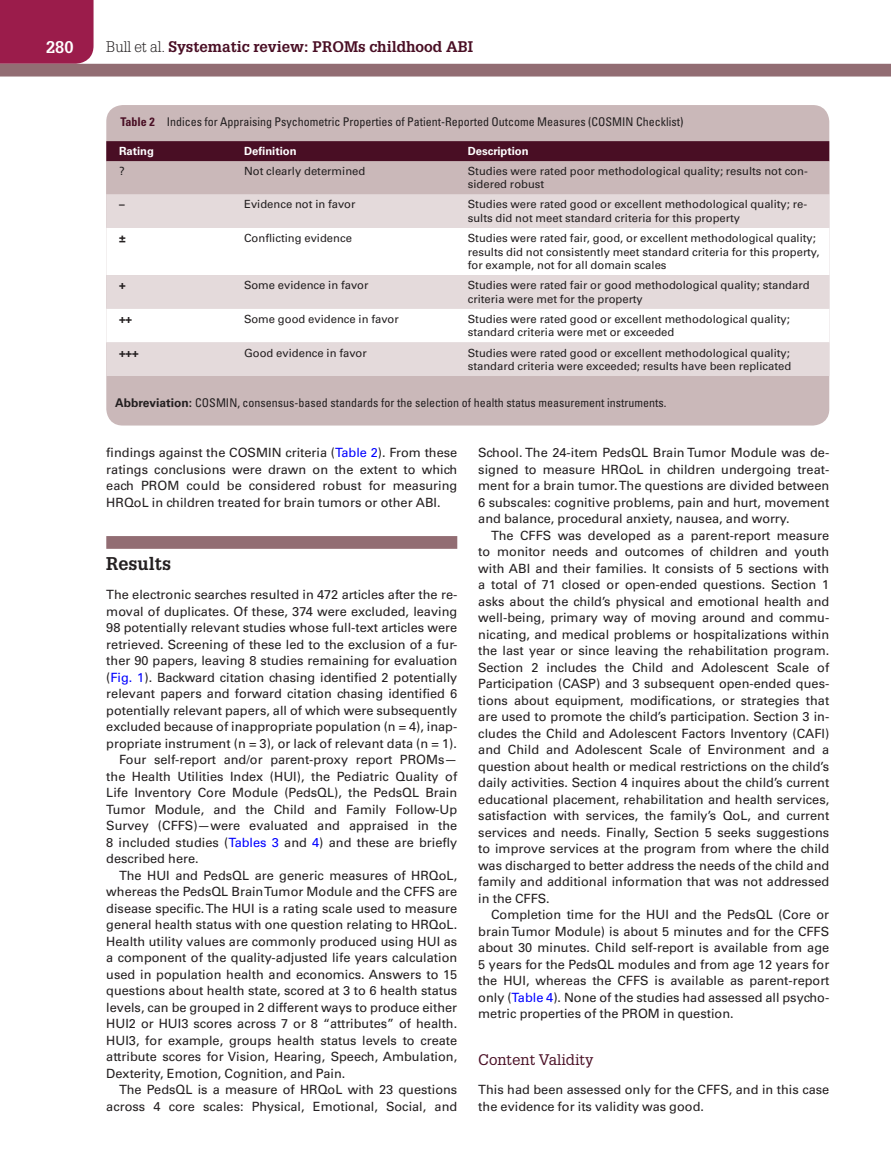
<style>
.page{position:relative;width:891px;height:1175px;background:#fff}
.page>*{position:absolute;margin:0;border:0;box-sizing:border-box;transform-origin:0 0}
.t1{font:700 18px "Glypha LT Std";color:#231f20}
.t2{font:700 16.5px "Glypha LT Std";color:#fff}
.t3{font:700 15px "Glypha LT Std";color:#490e24}
.t4{font:15px "Glypha LT Std";color:#490e24}
.t5{font:12.75px/16.5px "Univers LT Std";color:#231f20;text-align:justify}
.t6{font:condensed 12px "Univers LT Std";color:#231f20}
.t7{font:11.25px/13.5px "Univers LT Std";color:#231f20}
.t8{font:700 11.25px "Univers LT Std";color:#fff}
.t9{font:700 11.25px "Univers LT Std";color:#231f20}
.s1{font-weight:300;color:#231f20}
.s2{font-weight:700;color:#490e24}
.s3{font-weight:700;font-stretch:normal}
.s4{color:#00f}
</style>
<div class="page">
<div style="left:0;top:0;width:94px;height:64px;background:#9b1c4b"></div>
<div style="left:0;top:64px;width:891px;height:12px;background:#926d73"></div>
<div style="left:106px;top:536px;width:351px;height:13px;background:#926d73"></div>
<div style="left:106px;top:105px;width:723px;height:320px;background:#cab8b9;border-radius:16px"></div>
<svg style="left:106px;top:141px;width:723px;height:21px;background:#4f162b"></svg>
<div style="left:106px;top:194px;width:723px;height:182px;background:#e4dadb"></div>
<svg style="left:106px;top:228px;width:723px;height:114px;background:#f6f3f4"></svg>
<p class="t2" style="left:46px;top:37px;width:29px">280</p>
<p class="t3" style="left:106px;top:37px;width:368px"><span class="s1">Bull et al.</span> Systematic review: PROMs childhood ABI</p>
<p class="t6" style="left:121px;top:114px;width:564px"><span class="s2">Table 2</span> Indices for Appraising Psychometric Properties of Patient-Reported Outcome Measures (COSMIN Checklist)</p>
<p class="t8" style="left:119px;top:145px;width:37px">Rating</p>
<p class="t8" style="left:244px;top:145px;width:54px">Definition</p>
<p class="t8" style="left:468px;top:145px;width:62px">Description</p>
<p class="t7" style="left:119px;top:164px;width:7px">?</p>
<p class="t7" style="left:244px;top:164px;width:123px">Not clearly determined</p>
<p class="t7" style="left:468px;top:164px;width:342px">Studies were rated poor methodological quality; results not con&shy;sidered robust</p>
<p class="t9" style="left:119px;top:198px;width:7px">–</p>
<p class="t7" style="left:244px;top:198px;width:113px">Evidence not in favor</p>
<p class="t7" style="left:468px;top:198px;width:341px">Studies were rated good or excellent methodological quality; re&shy;sults did not meet standard criteria for this property</p>
<p class="t9" style="left:119px;top:231px;width:8px">±</p>
<p class="t7" style="left:244px;top:231px;width:109px">Conflicting evidence</p>
<p class="t7" style="left:468px;top:231px;width:353px">Studies were rated fair, good, or excellent methodological quality; results did not consistently meet standard criteria for this property, for example, not for all domain scales</p>
<p class="t9" style="left:119px;top:279px;width:8px">+</p>
<p class="t7" style="left:244px;top:278px;width:126px">Some evidence in favor</p>
<p class="t7" style="left:468px;top:278px;width:343px">Studies were rated fair or good methodological quality; standard criteria were met for the property</p>
<p class="t9" style="left:119px;top:312px;width:15px">++</p>
<p class="t7" style="left:244px;top:312px;width:156px">Some good evidence in favor</p>
<p class="t7" style="left:468px;top:312px;width:324px">Studies were rated good or excellent methodological quality; standard criteria were met or exceeded</p>
<p class="t9" style="left:119px;top:346px;width:21px">+++</p>
<p class="t7" style="left:244px;top:346px;width:124px">Good evidence in favor</p>
<p class="t7" style="left:468px;top:346px;width:325px">Studies were rated good or excellent methodological quality; standard criteria were exceeded; results have been replicated</p>
<p class="t6" style="left:115px;top:395px;width:553px"><span class="s3">Abbreviation:</span> COSMIN, consensus-based standards for the selection of health status measurement instruments.</p>
<p class="t5" style="left:106px;top:444px;width:353px">findings against the COSMIN criteria (<span class="s4">Table 2</span>). From these ratings conclusions were drawn on the extent to which each PROM could be considered robust for measuring HRQoL in children treated for brain tumors or other ABI.</p>
<h1 class="t1" style="left:106px;top:552px;width:66px">Results</h1>
<p class="t5" style="left:106px;top:586px;width:353px">The electronic searches resulted in 472 articles after the re-</p>
<p class="t5" style="left:106px;top:603px;width:352px">moval of duplicates. Of these, 374 were excluded, leaving</p>
<p class="t5" style="left:106px;top:619px;width:352px">98 potentially relevant studies whose full-text articles were</p>
<p class="t5" style="left:106px;top:636px;width:352px">retrieved. Screening of these led to the exclusion of a fur-</p>
<p class="t5" style="left:106px;top:652px;width:353px">ther 90 papers, leaving 8 studies remaining for evaluation</p>
<p class="t5" style="left:106px;top:669px;width:353px">(<span class="s4">Fig. 1</span>). Backward citation chasing identified 2 potentially</p>
<p class="t5" style="left:106px;top:685px;width:353px">relevant papers and forward citation chasing identified 6</p>
<p class="t5" style="left:106px;top:702px;width:353px">potentially relevant papers, all of which were subsequently</p>
<p class="t5" style="left:106px;top:718px;width:353px">excluded because of inappropriate population (n = 4), inap-</p>
<p class="t5" style="left:106px;top:735px;width:352px">propriate instrument (n = 3), or lack of relevant data (n = 1).</p>
<p class="t5" style="left:119px;top:751px;width:340px">Four self-report and/or parent-proxy report PROMs—</p>
<p class="t5" style="left:106px;top:768px;width:353px">the Health Utilities Index (HUI), the Pediatric Quality of</p>
<p class="t5" style="left:106px;top:784px;width:352px">Life Inventory Core Module (PedsQL), the PedsQL Brain</p>
<p class="t5" style="left:106px;top:801px;width:352px">Tumor Module, and the Child and Family Follow-Up</p>
<p class="t5" style="left:106px;top:817px;width:353px">Survey (CFFS)—were evaluated and appraised in the</p>
<p class="t5" style="left:106px;top:834px;width:353px">8 included studies (<span class="s4">Tables 3</span> and <span class="s4">4</span>) and these are briefly</p>
<p class="t5" style="left:106px;top:850px;width:94px">described here.</p>
<p class="t5" style="left:119px;top:867px;width:340px">The HUI and PedsQL are generic measures of HRQoL,</p>
<p class="t5" style="left:106px;top:883px;width:353px">whereas the PedsQL Brain Tumor Module and the CFFS are</p>
<p class="t5" style="left:106px;top:900px;width:353px">disease specific. The HUI is a rating scale used to measure</p>
<p class="t5" style="left:106px;top:916px;width:352px">general health status with one question relating to HRQoL.</p>
<p class="t5" style="left:106px;top:933px;width:352px">Health utility values are commonly produced using HUI as</p>
<p class="t5" style="left:106px;top:949px;width:353px">a component of the quality-adjusted life years calculation</p>
<p class="t5" style="left:106px;top:966px;width:352px">used in population health and economics. Answers to 15</p>
<p class="t5" style="left:106px;top:982px;width:353px">questions about health state, scored at 3 to 6 health status</p>
<p class="t5" style="left:106px;top:999px;width:352px">levels, can be grouped in 2 different ways to produce either</p>
<p class="t5" style="left:106px;top:1015px;width:352px">HUI2 or HUI3 scores across 7 or 8 “attributes” of health.</p>
<p class="t5" style="left:106px;top:1032px;width:353px">HUI3, for example, groups health status levels to create</p>
<p class="t5" style="left:106px;top:1048px;width:353px">attribute scores for Vision, Hearing, Speech, Ambulation,</p>
<p class="t5" style="left:106px;top:1065px;width:241px">Dexterity, Emotion, Cognition, and Pain.</p>
<p class="t5" style="left:119px;top:1081px;width:340px">The PedsQL is a measure of HRQoL with 23 questions</p>
<p class="t5" style="left:106px;top:1098px;width:352px">across 4 core scales: Physical, Emotional, Social, and</p>
<p class="t5" style="left:478px;top:444px;width:353px">School. The 24-item PedsQL Brain Tumor Module was de&shy;signed to measure HRQoL in children undergoing treat&shy;ment for a brain tumor. The questions are divided between 6 subscales: cognitive problems, pain and hurt, movement and balance, procedural anxiety, nausea, and worry.</p>
<p class="t5" style="left:478px;top:527px;width:353px;text-indent:13px">The CFFS was developed as a parent-report measure to monitor needs and outcomes of children and youth with ABI and their families. It consists of 5 sections with a total of 71 closed or open-ended questions. Section 1 asks about the child’s physical and emotional health and well-being, primary way of moving around and commu&shy;nicating, and medical problems or hospitalizations within the last year or since leaving the rehabilitation program.<br>Section 2 includes the Child and Adolescent Scale of Participation (CASP) and 3 subsequent open-ended ques&shy;tions about equipment, modifications, or strategies that are used to promote the child’s participation. Section 3 in&shy;cludes the Child and Adolescent Factors Inventory (CAFI) and Child and Adolescent Scale of Environment and a question about health or medical restrictions on the child’s daily activities. Section 4 inquires about the child’s current educational placement, rehabilitation and health services, satisfaction with services, the family’s QoL, and current services and needs. Finally, Section 5 seeks suggestions to improve services at the program from where the child was discharged to better address the needs of the child and family and additional information that was not addressed in the CFFS.</p>
<p class="t5" style="left:478px;top:906px;width:353px;text-indent:13px">Completion time for the HUI and the PedsQL (Core or brain Tumor Module) is about 5 minutes and for the CFFS about 30 minutes. Child self-report is available from age 5 years for the PedsQL modules and from age 12 years for the HUI, whereas the CFFS is available as parent-report only (<span class="s4">Table 4</span>). None of the studies had assessed all psycho&shy;metric properties of the PROM in question.</p>
<p class="t4" style="left:478px;top:1050px;width:117px">Content Validity</p>
<p class="t5" style="left:478px;top:1081px;width:353px">This had been assessed only for the CFFS, and in this case the evidence for its validity was good.</p>
</div>
